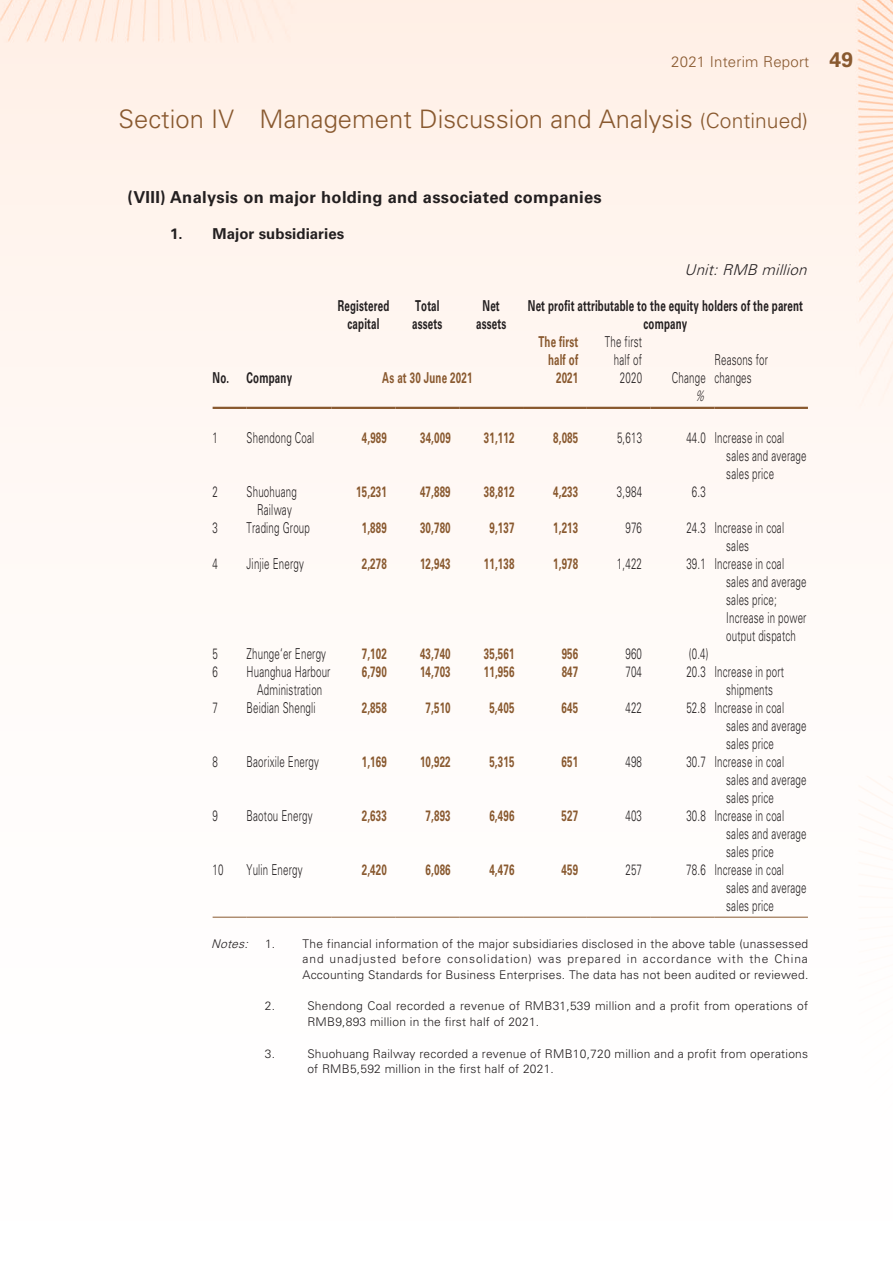
<style>
.page{position:relative;width:893px;height:1263px;background:#fff}
.page>*{position:absolute;margin:0;border:0;box-sizing:border-box;transform-origin:0 0}
.t1{font:300 25.5px "Univers LT Std";letter-spacing:.005em;color:#89592f}
.t2{font:700 16.5px "Univers LT Std";letter-spacing:.02em;color:#231f20}
.t3{font:300 15px/18px "Univers LT Std";letter-spacing:.02em;color:#231f20;scale:.65 1}
.t4{font:700 15px/18px "Univers LT Std";letter-spacing:.02em;color:#89592f;text-align:right;scale:.65 1}
.t5{font:700 15px/18px "Univers LT Std";letter-spacing:.02em;color:#231f20;text-align:center;scale:.65 1}
.t6{font:300 15px "Univers LT Std";letter-spacing:.015em;color:#89592f}
.t7{font:700 15px "Univers LT Std";letter-spacing:.02em;color:#231f20}
.t8{font:italic 300 15px "Univers LT Std";color:#231f20}
.t9{font:italic 300 15px "Univers LT Std";color:#231f20;scale:.65 1}
.t10{font:300 12px/15.8px "Univers LT Std";letter-spacing:.02em;color:#231f20}
.t11{font:italic 300 12px "Univers LT Std";color:#231f20}
.s1{font-weight:700;font-size:21px}
.s2{font-size:21px}
.s3{font-style:normal}
</style>
<div class="page">
<img style="left:0;top:0;width:893px;height:918px">
<hr style="left:213px;top:407px;width:34px;height:2px;background:#89592f">
<hr style="left:247px;top:407px;width:85px;height:2px;background:#89592f">
<hr style="left:332px;top:407px;width:63px;height:2px;background:#89592f">
<hr style="left:395px;top:407px;width:64px;height:2px;background:#89592f">
<hr style="left:459px;top:407px;width:64px;height:2px;background:#89592f">
<hr style="left:523px;top:407px;width:64px;height:2px;background:#89592f">
<hr style="left:587px;top:407px;width:64px;height:2px;background:#89592f">
<hr style="left:651px;top:407px;width:63px;height:2px;background:#89592f">
<hr style="left:714px;top:407px;width:94px;height:2px;background:#89592f">
<hr style="left:213px;top:917px;width:34px;height:1px;background:#89592f">
<hr style="left:247px;top:917px;width:85px;height:1px;background:#89592f">
<hr style="left:332px;top:917px;width:63px;height:1px;background:#89592f">
<hr style="left:395px;top:917px;width:64px;height:1px;background:#89592f">
<hr style="left:459px;top:917px;width:64px;height:1px;background:#89592f">
<hr style="left:523px;top:917px;width:64px;height:1px;background:#89592f">
<hr style="left:587px;top:917px;width:64px;height:1px;background:#89592f">
<hr style="left:651px;top:917px;width:63px;height:1px;background:#89592f">
<hr style="left:714px;top:917px;width:94px;height:1px;background:#89592f">
<p class="t6" style="left:671px;top:53px;width:183px">2021 Interim Report <span class="s1">49</span></p>
<h1 class="t1" style="left:118px;top:104px;width:691px">Section IV Management Discussion and Analysis <span class="s2">(Continued)</span></h1>
<p class="t2" style="left:128px;top:188px;width:476px">(VIII) Analysis on major holding and associated companies</p>
<p class="t7" style="left:170px;top:225px;width:176px">1. Major subsidiaries</p>
<p class="t8" style="left:685px;top:261px;width:128px">Unit:RMB million</p>
<p class="t5" style="left:338px;top:297px;width:81px">Registered capital</p>
<p class="t5" style="left:412px;top:297px;width:48px;text-align:left">Total assets</p>
<p class="t5" style="left:476px;top:297px;width:48px">Net assets</p>
<p class="t5" style="left:528px;top:297px;width:425px">Net profit attributable to the equity holders of the parent company</p>
<p class="t5" style="left:213px;top:369px;width:124px">No. Company</p>
<p class="t4" style="left:382px;top:369px;width:140px">As at 30 June 2021</p>
<p class="t4" style="left:538px;top:333px;width:63px">The first half of<br>2021</p>
<p class="t3" style="left:605px;top:333px;width:59px;text-align:right">The first half of<br>2020</p>
<p class="t3" style="left:672px;top:369px;width:54px">Change</p>
<p class="t9" style="left:695px;top:387px;width:24px">%</p>
<p class="t3" style="left:714px;top:351px;width:84px">Reasons for changes</p>
<p class="t3" style="left:213px;top:429px;width:10px">1</p>
<p class="t3" style="left:247px;top:429px;width:106px">Shendong Coal</p>
<p class="t4" style="left:362px;top:429px;width:40px">4,989</p>
<p class="t4" style="left:420px;top:429px;width:49px">34,009</p>
<p class="t4" style="left:484px;top:429px;width:49px">31,112</p>
<p class="t4" style="left:553px;top:429px;width:40px">8,085</p>
<p class="t3" style="left:617px;top:429px;width:40px">5,613</p>
<p class="t3" style="left:726px;top:429px;width:125px;text-indent:-40px">44.0 Increase in coal sales and average sales price</p>
<p class="t3" style="left:213px;top:483px;width:10px">2</p>
<p class="t3" style="left:247px;top:483px;width:79px;text-align:center">Shuohuang<br>Railway</p>
<p class="t4" style="left:356px;top:483px;width:49px">15,231</p>
<p class="t4" style="left:420px;top:483px;width:49px">47,889</p>
<p class="t4" style="left:484px;top:483px;width:49px">38,812</p>
<p class="t4" style="left:553px;top:483px;width:40px">4,233</p>
<p class="t3" style="left:617px;top:483px;width:40px">3,984</p>
<p class="t3" style="left:692px;top:483px;width:23px">6.3</p>
<p class="t3" style="left:213px;top:519px;width:10px">3</p>
<p class="t3" style="left:247px;top:519px;width:99px">Trading Group</p>
<p class="t4" style="left:362px;top:519px;width:40px">1,889</p>
<p class="t4" style="left:420px;top:519px;width:49px">30,780</p>
<p class="t4" style="left:489px;top:519px;width:40px">9,137</p>
<p class="t4" style="left:553px;top:519px;width:40px">1,213</p>
<p class="t3" style="left:625px;top:519px;width:27px">976</p>
<p class="t3" style="left:686px;top:519px;width:152px;text-align:center">24.3 Increase in coal sales</p>
<p class="t3" style="left:213px;top:555px;width:10px">4</p>
<p class="t3" style="left:247px;top:555px;width:90px">Jinjie Energy</p>
<p class="t4" style="left:362px;top:555px;width:40px">2,278</p>
<p class="t4" style="left:420px;top:555px;width:49px">12,943</p>
<p class="t4" style="left:484px;top:555px;width:49px">11,138</p>
<p class="t4" style="left:553px;top:555px;width:40px">1,978</p>
<p class="t3" style="left:617px;top:555px;width:40px">1,422</p>
<p class="t3" style="left:726px;top:555px;width:125px;text-indent:-40px">39.1 Increase in coal sales and average sales price;<br>Increase in power output dispatch</p>
<p class="t3" style="left:213px;top:645px;width:10px">5</p>
<p class="t3" style="left:247px;top:645px;width:124px">Zhunge‘er Energy</p>
<p class="t4" style="left:362px;top:645px;width:40px">7,102</p>
<p class="t4" style="left:420px;top:645px;width:49px">43,740</p>
<p class="t4" style="left:484px;top:645px;width:49px">35,561</p>
<p class="t4" style="left:562px;top:645px;width:27px">956</p>
<p class="t3" style="left:625px;top:645px;width:27px">960</p>
<p class="t3" style="left:689px;top:645px;width:32px">(0.4)</p>
<p class="t3" style="left:213px;top:663px;width:10px">6</p>
<p class="t3" style="left:247px;top:663px;width:131px;text-align:center">Huanghua Harbour<br>Administration</p>
<p class="t4" style="left:362px;top:663px;width:40px">6,790</p>
<p class="t4" style="left:420px;top:663px;width:49px">14,703</p>
<p class="t4" style="left:484px;top:663px;width:49px">11,956</p>
<p class="t4" style="left:562px;top:663px;width:27px">847</p>
<p class="t3" style="left:625px;top:663px;width:27px">704</p>
<p class="t3" style="left:726px;top:663px;width:91px;text-indent:-40px">20.3 Increase in port shipments</p>
<p class="t3" style="left:213px;top:699px;width:10px">7</p>
<p class="t3" style="left:247px;top:699px;width:108px">Beidian Shengli</p>
<p class="t4" style="left:362px;top:699px;width:40px">2,858</p>
<p class="t4" style="left:426px;top:699px;width:40px">7,510</p>
<p class="t4" style="left:489px;top:699px;width:40px">5,405</p>
<p class="t4" style="left:562px;top:699px;width:27px">645</p>
<p class="t3" style="left:625px;top:699px;width:27px">422</p>
<p class="t3" style="left:726px;top:699px;width:125px;text-indent:-40px">52.8 Increase in coal sales and average sales price</p>
<p class="t3" style="left:213px;top:753px;width:10px">8</p>
<p class="t3" style="left:247px;top:753px;width:113px">Baorixile Energy</p>
<p class="t4" style="left:362px;top:753px;width:40px">1,169</p>
<p class="t4" style="left:420px;top:753px;width:49px">10,922</p>
<p class="t4" style="left:489px;top:753px;width:40px">5,315</p>
<p class="t4" style="left:562px;top:753px;width:27px">651</p>
<p class="t3" style="left:625px;top:753px;width:27px">498</p>
<p class="t3" style="left:726px;top:753px;width:125px;text-indent:-40px">30.7 Increase in coal sales and average sales price</p>
<p class="t3" style="left:213px;top:807px;width:10px">9</p>
<p class="t3" style="left:247px;top:807px;width:103px">Baotou Energy</p>
<p class="t4" style="left:362px;top:807px;width:40px">2,633</p>
<p class="t4" style="left:426px;top:807px;width:40px">7,893</p>
<p class="t4" style="left:489px;top:807px;width:40px">6,496</p>
<p class="t4" style="left:562px;top:807px;width:27px">527</p>
<p class="t3" style="left:625px;top:807px;width:27px">403</p>
<p class="t3" style="left:726px;top:807px;width:125px;text-indent:-40px">30.8 Increase in coal sales and average sales price</p>
<p class="t3" style="left:213px;top:861px;width:18px">10</p>
<p class="t3" style="left:247px;top:861px;width:88px">Yulin Energy</p>
<p class="t4" style="left:362px;top:861px;width:40px">2,420</p>
<p class="t4" style="left:426px;top:861px;width:40px">6,086</p>
<p class="t4" style="left:489px;top:861px;width:40px">4,476</p>
<p class="t4" style="left:562px;top:861px;width:27px">459</p>
<p class="t3" style="left:625px;top:861px;width:27px">257</p>
<p class="t3" style="left:726px;top:861px;width:125px;text-indent:-40px">78.6 Increase in coal sales and average sales price</p>
<p class="t11" style="left:211px;top:936px;width:65px">Notes: <span class="s3">1 .</span></p>
<p class="t10" style="left:303px;top:935px;width:507px;text-align:justify">The financial information of the major subsidiaries disclosed in the above table (unassessed and unadjusted before consolidation) was prepared in accordance with the China Accounting Standards for Business Enterprises. The data has not been audited or reviewed.</p>
<p class="t10" style="left:265px;top:998px;width:12px">2.</p>
<p class="t10" style="left:307px;top:998px;width:502px">Shendong Coal recorded a revenue of RMB31,539 million and a profit from operations of<br>RMB9,893 million in the first half of 2021.</p>
<p class="t10" style="left:265px;top:1045px;width:12px">3.</p>
<p class="t10" style="left:307px;top:1045px;width:502px">Shuohuang Railway recorded a revenue of RMB10,720 million and a profit from operations of RMB5,592 million in the first half of 2021.</p>
</div>
